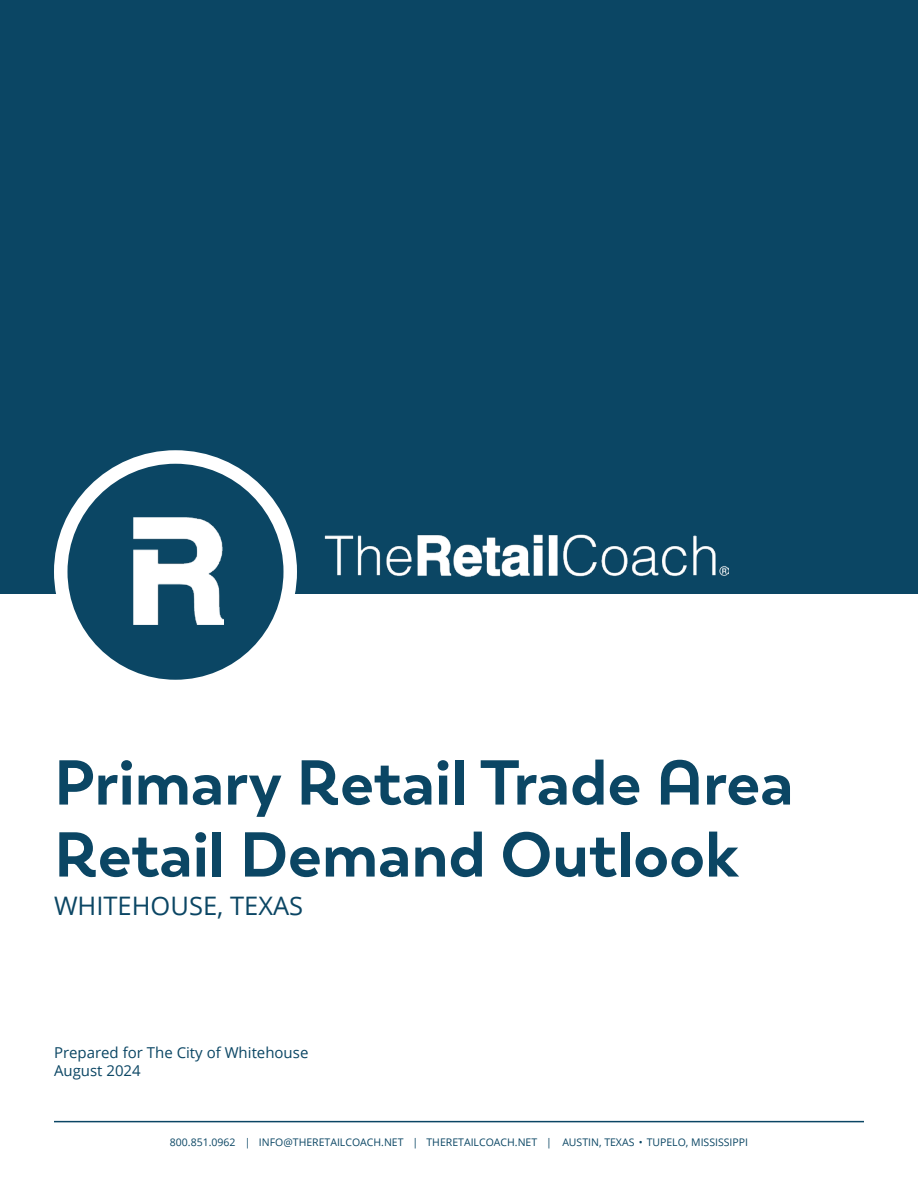
<style>
.page{position:relative;width:918px;height:1188px;background:#fff}
.page>*{position:absolute;margin:0;border:0;box-sizing:border-box;transform-origin:0 0}
.t1{font:700 63px "Trenda";color:#0b4664}
.t2{font:25.5px "Open Sans";color:#0b4664}
.t3{font:15px "Open Sans";color:#0b4664}
.t4{font:10.5px "Open Sans";color:#0b4664}
</style>
<div class="page">
<hr style="left:54px;top:1121px;width:810px;height:1px;background:#0b4664">
<div style="left:0;top:0;width:918px;height:594px;background:#0b4664"></div>
<div style="left:54px;top:450px;width:243px;height:243px;background:#fff;border-radius:50%"></div>
<img style="left:324px;top:534px;width:405px;height:43px">
<div style="left:68px;top:464px;width:216px;height:216px;background:#0b4664;border-radius:50%"></div>
<img style="left:134px;top:518px;width:89px;height:107px">
<p class="t1" style="left:54px;top:743px;width:741px">Primary Retail Trade Area</p>
<p class="t1" style="left:54px;top:815px;width:686px">Retail Demand Outlook</p>
<p class="t2" style="left:54px;top:888px;width:251px">WHITEHOUSE, TEXAS</p>
<p class="t3" style="left:54px;top:1042px;width:256px">Prepared for The City of Whitehouse</p>
<p class="t3" style="left:54px;top:1060px;width:88px">August 2024</p>
<p class="t4" style="left:170px;top:1135px;width:580px">800.851.0962 | INFO@THERETAILCOACH.NET | THERETAILCOACH.NET | AUSTIN, TEXAS • TUPELO, MISSISSIPPI</p>
</div>
